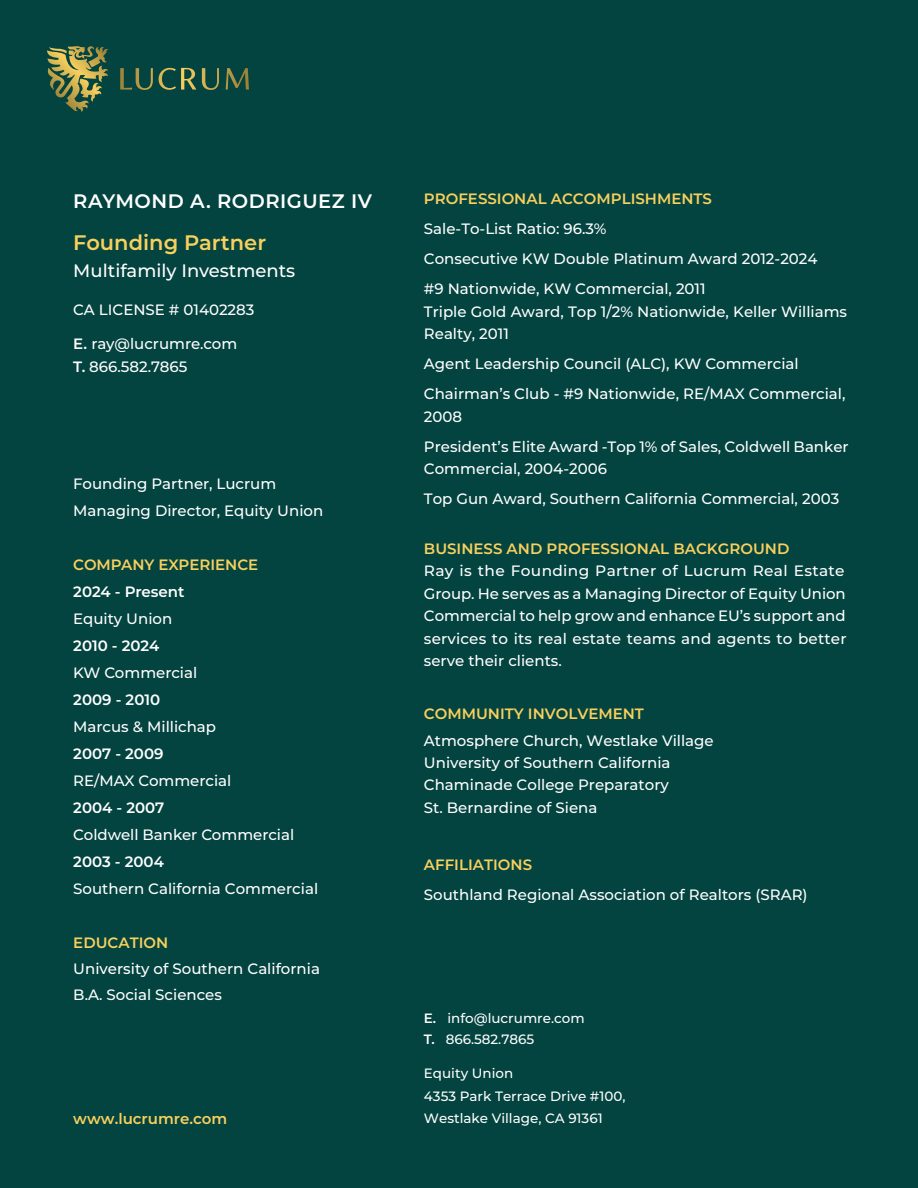
<style>
.page{position:relative;width:918px;height:1188px;background:#034340}
.page>*{position:absolute;margin:0;border:0;box-sizing:border-box;transform-origin:0 0}
.t1{font:600 21px "Montserrat";color:#f8d05d}
.t2{font:600 19.5px "Montserrat";letter-spacing:.025em;color:#fff}
.t3{font:500 18px "Montserrat";color:#fff}
.t4{font:500 15px/22.5px "Montserrat";color:#fff}
.t5{font:600 15px "Montserrat";color:#f8d05d}
.t6{font:600 15px "Montserrat";letter-spacing:-.005em;color:#fff}
.t7{font:500 13.5px/22.5px "Montserrat";color:#fff}
.s1{font-weight:600}
</style>
<div class="page">
<svg style="left:202px;top:81px;width:17px;height:9px"></svg>
<svg style="left:136px;top:81px;width:17px;height:9px"></svg>
<svg style="left:120px;top:68px;width:12px;height:22px"></svg>
<svg style="left:159px;top:68px;width:17px;height:22px"></svg>
<svg style="left:181px;top:68px;width:15px;height:22px"></svg>
<svg style="left:226px;top:68px;width:23px;height:22px"></svg>
<svg style="left:47px;top:46px;width:62px;height:66px"></svg>
<h2 class="t2" style="left:73px;top:188px;width:300px">RAYMOND A. RODRIGUEZ IV</h2>
<h1 class="t1" style="left:73px;top:228px;width:194px">Founding Partner</h1>
<p class="t3" style="left:73px;top:259px;width:223px">Multifamily Investments</p>
<p class="t4" style="left:73px;top:298px;width:183px">CA LICENSE # 01402283</p>
<p class="t4" style="left:73px;top:332px;width:165px"><span class="s1">E.</span> ray@lucrumre.com<br><span class="s1">T.</span> 866.582.7865</p>
<p class="t4" style="left:73px;top:470px;width:251px;line-height:27px">Founding Partner, Lucrum<br>Managing Director, Equity Union</p>
<p class="t5" style="left:73px;top:554px;width:186px">COMPANY EXPERIENCE</p>
<p class="t6" style="left:73px;top:581px;width:113px">2024 - Present</p>
<p class="t4" style="left:73px;top:607px;width:101px">Equity Union</p>
<p class="t6" style="left:73px;top:635px;width:87px">2010 - 2024</p>
<p class="t4" style="left:73px;top:661px;width:125px">KW Commercial</p>
<p class="t6" style="left:73px;top:689px;width:88px">2009 - 2010</p>
<p class="t4" style="left:73px;top:715px;width:144px">Marcus &amp; Millichap</p>
<p class="t6" style="left:73px;top:743px;width:92px">2007 - 2009</p>
<p class="t4" style="left:73px;top:769px;width:160px">RE/MAX Commercial</p>
<p class="t6" style="left:73px;top:797px;width:93px">2004 - 2007</p>
<p class="t4" style="left:73px;top:823px;width:222px">Coldwell Banker Commercial</p>
<p class="t6" style="left:73px;top:851px;width:92px">2003 - 2004</p>
<p class="t4" style="left:73px;top:877px;width:246px">Southern California Commercial</p>
<p class="t5" style="left:73px;top:932px;width:97px">EDUCATION</p>
<p class="t4" style="left:73px;top:955px;width:248px;line-height:26.2px">University of Southern California<br>B.A. Social Sciences</p>
<p class="t5" style="left:73px;top:1108px;width:156px">www.lucrumre.com</p>
<p class="t5" style="left:424px;top:188px;width:290px">PROFESSIONAL ACCOMPLISHMENTS</p>
<p class="t4" style="left:424px;top:213px;width:395px;line-height:30px">Sale-To-List Ratio: 96.3%<br>Consecutive KW Double Platinum Award 2012-2024 #9 Nationwide, KW Commercial, 2011</p>
<p class="t4" style="left:424px;top:299px;width:425px">Triple Gold Award, Top 1/2% Nationwide, Keller Williams<br>Realty, 2011</p>
<p class="t4" style="left:424px;top:348px;width:423px;line-height:30px">Agent Leadership Council (ALC), KW Commercial<br>Chairman’s Club - #9 Nationwide, RE/MAX Commercial,</p>
<p class="t4" style="left:424px;top:401px;width:426px;line-height:30px">2008<br>President’s Elite Award -Top 1% of Sales, Coldwell Banker</p>
<p class="t4" style="left:424px;top:453px;width:417px;line-height:30px">Commercial, 2004-2006<br>Top Gun Award, Southern California Commercial, 2003</p>
<p class="t5" style="left:424px;top:538px;width:367px">BUSINESS AND PROFESSIONAL BACKGROUND</p>
<p class="t4" style="left:424px;top:559px;width:424px">Ray is the Founding Partner of Lucrum Real Estate Group. He serves as a Managing Director of Equity Union Commercial to help grow and enhance EU’s support and services to its real estate teams and agents to better serve their clients.</p>
<p class="t5" style="left:424px;top:703px;width:222px">COMMUNITY INVOLVEMENT</p>
<p class="t4" style="left:424px;top:729px;width:291px;line-height:22px">Atmosphere Church, Westlake Village<br>University of Southern California<br>Chaminade College Preparatory<br>St. Bernardine of Siena</p>
<p class="t5" style="left:424px;top:854px;width:110px">AFFILIATIONS</p>
<p class="t4" style="left:424px;top:883px;width:385px">Southland Regional Association of Realtors (SRAR)</p>
<p class="t7" style="left:424px;top:1008px;width:162px;line-height:20.2px"><span class="s1">E.</span> info@lucrumre.com<br><span class="s1">T.</span> 866.582.7865</p>
<p class="t7" style="left:424px;top:1061px;width:203px">Equity Union<br>4353 Park Terrace Drive #100,<br>Westlake Village, CA 91361</p>
</div>
